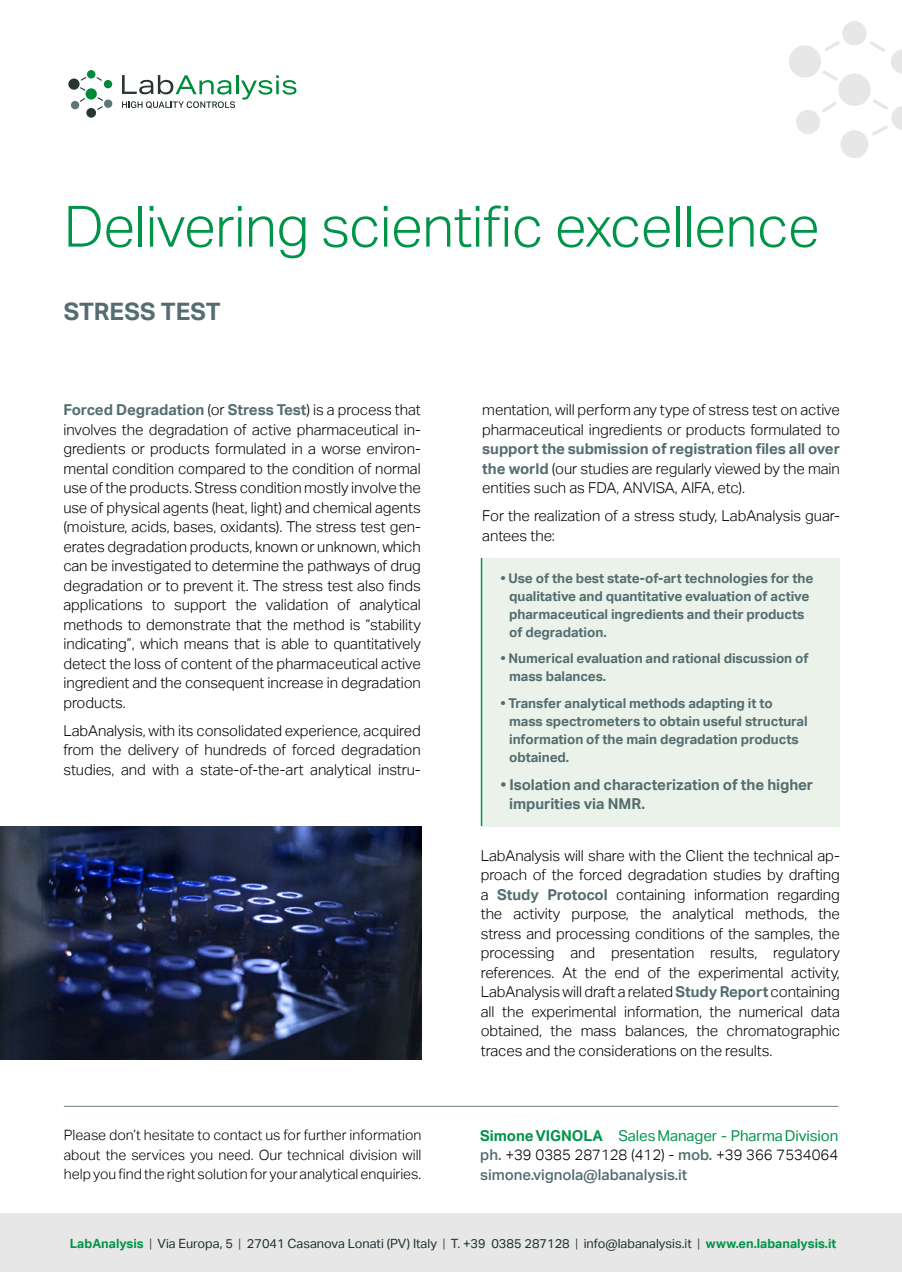
<style>
.page{position:relative;width:902px;height:1272px;background:#fff}
.page>*{position:absolute;margin:0;border:0;box-sizing:border-box;transform-origin:0 0}
.t1{font:300 57px "Aktiv Grotesk";letter-spacing:-.01em;color:#009449}
.t2{font:700 24px "Aktiv Grotesk";color:#536d70}
.t3{font:300 15px/19.5px "Aktiv Grotesk";letter-spacing:-.005em;color:#010202;text-align:justify}
.t4{font:500 15px/19.5px "Aktiv Grotesk";letter-spacing:-.005em;color:#536d70;text-align:justify}
.t5{font:700 15px/19.5px "Aktiv Grotesk";letter-spacing:-.005em;color:#536d70}
.t6{font:300 14.25px/19.5px "Aktiv Grotesk";color:#000;text-align:justify}
.t7{font:700 13.5px/18px "Aktiv Grotesk";letter-spacing:-.005em;color:#536d70}
.t8{font:12.75px "Aktiv Grotesk";color:#213134}
.s1{font-weight:700;color:#536d70}
.s2{font-weight:700;color:#009449}
.s3{font-weight:400;color:#009449}
.s4{font-weight:300;color:#000}
.s5{font-weight:300}
</style>
<div class="page">
<div style="left:842px;top:21px;width:24px;height:24px;background:#e7e7e7;border-radius:50%"></div>
<div style="left:840px;top:130px;width:28px;height:28px;background:#e7e7e7;border-radius:50%"></div>
<div style="left:796px;top:110px;width:24px;height:24px;background:#e7e7e7;border-radius:50%"></div>
<div style="left:788px;top:45px;width:32px;height:33px;background:#e7e7e7;border-radius:50%"></div>
<div style="left:838px;top:74px;width:32px;height:32px;background:#e7e7e7;border-radius:50%"></div>
<svg style="left:825px;top:41px;width:15px;height:10px"></svg>
<svg style="left:870px;top:41px;width:31px;height:32px"></svg>
<svg style="left:822px;top:70px;width:16px;height:11px"></svg>
<svg style="left:872px;top:99px;width:29px;height:37px"></svg>
<svg style="left:822px;top:101px;width:15px;height:12px"></svg>
<div style="left:87px;top:70px;width:8px;height:8px;background:#008b39;border-radius:50%"></div>
<div style="left:104px;top:80px;width:8px;height:8px;background:#008b39;border-radius:50%"></div>
<div style="left:104px;top:99px;width:8px;height:9px;background:#5f7577;border-radius:50%"></div>
<div style="left:86px;top:108px;width:10px;height:10px;background:#283534;border-radius:50%"></div>
<div style="left:71px;top:101px;width:8px;height:8px;background:#5f7577;border-radius:50%"></div>
<div style="left:68px;top:78px;width:12px;height:12px;background:#283534;border-radius:50%"></div>
<div style="left:86px;top:88px;width:11px;height:12px;background:#008b39;border-radius:50%"></div>
<svg style="left:96px;top:77px;width:6px;height:4px"></svg>
<svg style="left:97px;top:97px;width:6px;height:13px"></svg>
<svg style="left:80px;top:98px;width:5px;height:4px"></svg>
<svg style="left:122px;top:75px;width:174px;height:34px"></svg>
<div style="left:0;top:1213px;width:901px;height:58px;background:#e7e7e7"></div>
<hr style="left:64px;top:1106px;width:774px;height:1px;background:#6d7b7c">
<div style="left:481px;top:558px;width:358px;height:268px;background:#ebf2e9"></div>
<hr style="left:480px;top:558px;width:2px;height:268px;background:#009449">
<img style="left:0;top:826px;width:421px;height:233px">
<h1 class="t1" style="left:64px;top:193px;width:757px">Delivering scientific excellence</h1>
<h2 class="t2" style="left:64px;top:298px;width:158px">STRESS TEST</h2>
<p class="t3" style="left:63px;top:400px;width:359px"><span class="s1">Forced Degradation</span> (or <span class="s1">Stress Test</span>) is a process that involves the degradation of active pharmaceutical in&shy;gredients or products formulated in a worse environ&shy;mental condition compared to the condition of normal use of the products. Stress condition mostly involve the use of physical agents (heat, light) and chemical agents (moisture, acids, bases, oxidants). The stress test gen&shy;erates degradation products, known or unknown, which can be investigated to determine the pathways of drug degradation or to prevent it. The stress test also finds applications to support the validation of analytical methods to demonstrate that the method is “stability indicating”, which means that is able to quantitatively detect the loss of content of the pharmaceutical active ingredient and the consequent increase in degradation products.</p>
<p class="t3" style="left:63px;top:721px;width:359px">LabAnalysis, with its consolidated experience, acquired from the delivery of hundreds of forced degradation studies, and with a state-of-the-art analytical instru-</p>
<p class="t6" style="left:64px;top:1125px;width:359px">Please don’t hesitate to contact us for further information about the services you need. Our technical division will help you find the right solution for your analytical enquiries.</p>
<p class="t3" style="left:482px;top:400px;width:359px">mentation, will perform any type of stress test on active pharmaceutical ingredients or products formulated to</p>
<p class="t3" style="left:482px;top:439px;width:359px"><span class="s1">support the submission of registration files all over the world</span> (our studies are regularly viewed by the main entities such as FDA, ANVISA, AIFA, etc).</p>
<p class="t3" style="left:482px;top:506px;width:359px">For the realization of a stress study, LabAnalysis guar&shy;antees the:</p>
<p class="t7" style="left:509px;top:569px;width:306px;text-indent:-9px">• Use of the best state-of-art technologies for the qualitative and quantitative evaluation of active pharmaceutical ingredients and their products of degradation.</p>
<p class="t7" style="left:509px;top:649px;width:301px;text-indent:-9px">• Numerical evaluation and rational discussion of mass balances.</p>
<p class="t7" style="left:509px;top:694px;width:300px;text-indent:-9px">• Transfer analytical methods adapting it to mass spectrometers to obtain useful structural information of the main degradation products obtained.</p>
<p class="t5" style="left:509px;top:775px;width:305px;text-indent:-9px">• Isolation and characterization of the higher impurities via NMR.</p>
<p class="t3" style="left:480px;top:845px;width:360px">LabAnalysis will share with the Client the technical ap&shy;proach of the forced degradation studies by drafting a <span class="s1">Study Protocol</span> containing information regarding the activity purpose, the analytical methods, the stress and processing conditions of the samples, the processing and presentation results, regulatory references. At the end of the experimental activity, LabAnalysis will draft a related <span class="s1">Study Report</span> containing all the experimental information, the numerical data obtained, the mass balances, the chromatographic traces and the considerations on the results.</p>
<p class="t4" style="left:480px;top:1125px;width:359px"><span class="s2">Simone VIGNOLA</span> <span class="s3">Sales Manager - Pharma Division </span>ph. <span class="s4">+39 0385 287128 (412) -</span> mob. <span class="s4">+39 366 7534064 </span>simone.vignola@labanalysis.it</p>
<p class="t8" style="left:70px;top:1235px;width:768px"><span class="s2">LabAnalysis</span> <span class="s5">|</span> Via Europa, 5 <span class="s5">|</span> 27041 Casanova Lonati (PV) Italy <span class="s5">|</span> T. +39 0385 287128 <span class="s5">|</span> info@labanalysis.it <span class="s5">|</span> <span class="s2">www.en.labanalysis.it</span></p>
</div>
